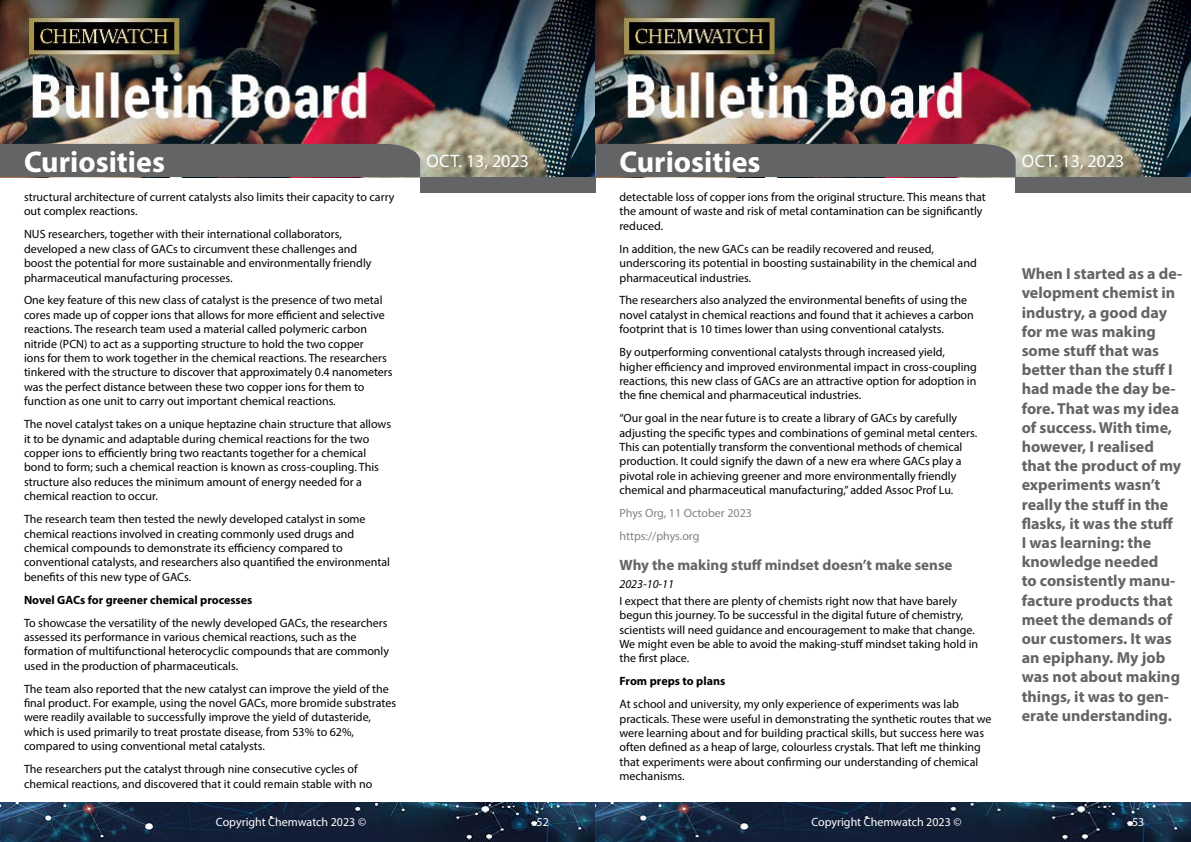
<style>
.page{position:relative;width:1191px;height:842px;background:#fff}
.page>*{position:absolute;margin:0;border:0;box-sizing:border-box;transform-origin:0 0}
.t1{font:700 30px "Myriad Pro";color:#fff}
.t2{font:18px "Myriad Pro";color:#fff}
.t3{font:700 16px/19.2px "Myriad Pro";color:#636466}
.t4{font:700 15px "Myriad Pro";color:#636466}
.t5{font:12px/14.4px "Myriad Pro";color:#000}
.t6{font:700 12px "Myriad Pro";color:#000}
.t7{font:12px "Myriad Pro";color:#fff}
.t8{font:12px/22.9px "Myriad Pro";color:#808285}
.t9{font:italic 12px "Myriad Pro";color:#000}
</style>
<div class="page">
<img style="left:0;top:0;width:1191px;height:177px">
<div style="left:420px;top:177px;width:175px;height:15px;background:#636466"></div>
<div style="left:1015px;top:177px;width:176px;height:15px;background:#636466"></div>
<div style="left:0;top:144px;width:420px;height:33px;background:#636466"></div>
<div style="left:595px;top:144px;width:420px;height:33px;background:#636466"></div>
<img style="left:0;top:802px;width:1191px;height:40px">
<h1 class="t1" style="left:24px;top:142px;width:142px">Curiosities</h1>
<h1 class="t1" style="left:619px;top:142px;width:142px">Curiosities</h1>
<p class="t5" style="left:619px;top:190px;width:368px">detectable loss of copper ions from the original structure. This means that the amount of waste and risk of metal contamination can be significantly reduced.</p>
<p class="t5" style="left:619px;top:241px;width:359px">In addition, the new GACs can be readily recovered and reused, underscoring its potential in boosting sustainability in the chemical and pharmaceutical industries.</p>
<p class="t5" style="left:619px;top:293px;width:356px">The researchers also analyzed the environmental benefits of using the novel catalyst in chemical reactions and found that it achieves a carbon footprint that is 10 times lower than using conventional catalysts.</p>
<p class="t5" style="left:619px;top:345px;width:359px">By outperforming conventional catalysts through increased yield, higher efficiency and improved environmental impact in cross-coupling reactions, this new class of GACs are an attractive option for adoption in the fine chemical and pharmaceutical industries.</p>
<p class="t5" style="left:619px;top:411px;width:359px">“Our goal in the near future is to create a library of GACs by carefully adjusting the specific types and combinations of geminal metal centers.<br>This can potentially transform the conventional methods of chemical production. It could signify the dawn of a new era where GACs play a pivotal role in achieving greener and more environmentally friendly chemical and pharmaceutical manufacturing,” added Assoc Prof Lu.</p>
<p class="t8" style="left:619px;top:501px;width:134px">Phys Org, 11 October 2023 https://phys.org</p>
<p class="t4" style="left:619px;top:555px;width:334px">Why the making stuff mindset doesn’t make sense</p>
<p class="t9" style="left:619px;top:576px;width:56px">2023-10-11</p>
<p class="t5" style="left:619px;top:593px;width:360px">I expect that there are plenty of chemists right now that have barely begun this journey. To be successful in the digital future of chemistry, scientists will need guidance and encouragement to make that change.<br>We might even be able to avoid the making-stuff mindset taking hold in the first place.</p>
<p class="t6" style="left:619px;top:673px;width:107px">From preps to plans</p>
<p class="t5" style="left:619px;top:697px;width:374px">At school and university, my only experience of experiments was lab practicals. These were useful in demonstrating the synthetic routes that we were learning about and for building practical skills, but success here was often defined as a heap of large, colourless crystals. That left me thinking that experiments were about confirming our understanding of chemical mechanisms.</p>
<h2 class="t2" style="left:426px;top:149px;width:104px">Oct. 13, 2023</h2>
<h2 class="t2" style="left:1022px;top:149px;width:104px">Oct. 13, 2023</h2>
<p class="t5" style="left:24px;top:190px;width:372px">structural architecture of current catalysts also limits their capacity to carry out complex reactions.</p>
<p class="t5" style="left:24px;top:227px;width:349px">NUS researchers, together with their international collaborators, developed a new class of GACs to circumvent these challenges and boost the potential for more sustainable and environmentally friendly pharmaceutical manufacturing processes.</p>
<p class="t5" style="left:24px;top:293px;width:370px">One key feature of this new class of catalyst is the presence of two metal cores made up of copper ions that allows for more efficient and selective reactions. The research team used a material called polymeric carbon nitride (PCN) to act as a supporting structure to hold the two copper<br>ions for them to work together in the chemical reactions. The researchers tinkered with the structure to discover that approximately 0.4 nanometers was the perfect distance between these two copper ions for them to function as one unit to carry out important chemical reactions.</p>
<p class="t5" style="left:24px;top:417px;width:368px">The novel catalyst takes on a unique heptazine chain structure that allows it to be dynamic and adaptable during chemical reactions for the two copper ions to efficiently bring two reactants together for a chemical bond to form; such a chemical reaction is known as cross-coupling. This structure also reduces the minimum amount of energy needed for a chemical reaction to occur.</p>
<p class="t5" style="left:24px;top:512px;width:367px">The research team then tested the newly developed catalyst in some chemical reactions involved in creating commonly used drugs and chemical compounds to demonstrate its efficiency compared to conventional catalysts, and researchers also quantified the environmental benefits of this new type of GACs.</p>
<p class="t6" style="left:24px;top:592px;width:230px">Novel GACs for greener chemical processes</p>
<p class="t5" style="left:24px;top:615px;width:366px">To showcase the versatility of the newly developed GACs, the researchers assessed its performance in various chemical reactions, such as the formation of multifunctional heterocyclic compounds that are commonly used in the production of pharmaceuticals.</p>
<p class="t5" style="left:24px;top:681px;width:373px">The team also reported that the new catalyst can improve the yield of the final product. For example, using the novel GACs, more bromide substrates were readily available to successfully improve the yield of dutasteride, which is used primarily to treat prostate disease, from 53% to 62%, compared to using conventional metal catalysts.</p>
<p class="t5" style="left:24px;top:762px;width:350px">The researchers put the catalyst through nine consecutive cycles of chemical reactions, and discovered that it could remain stable with no</p>
<p class="t3" style="left:1021px;top:264px;width:162px">When I started as a de&shy;velopment chemist in industry, a good day for me was making some stuff that was better than the stuff I had made the day be&shy;fore. That was my idea of success. With time, however, I realised that the product of my experiments wasn’t really the stuff in the flasks, it was the stuff<br>I was learning: the knowledge needed<br>to consistently manu&shy;facture products that meet the demands of our customers. It was an epiphany. My job was not about making things, it was to gen&shy;erate understanding.</p>
<p class="t7" style="left:216px;top:815px;width:152px">Copyright Chemwatch 2023 ©</p>
<p class="t7" style="left:536px;top:815px;width:14px">52</p>
<p class="t7" style="left:811px;top:815px;width:152px">Copyright Chemwatch 2023 ©</p>
<p class="t7" style="left:1132px;top:815px;width:14px">53</p>
</div>
